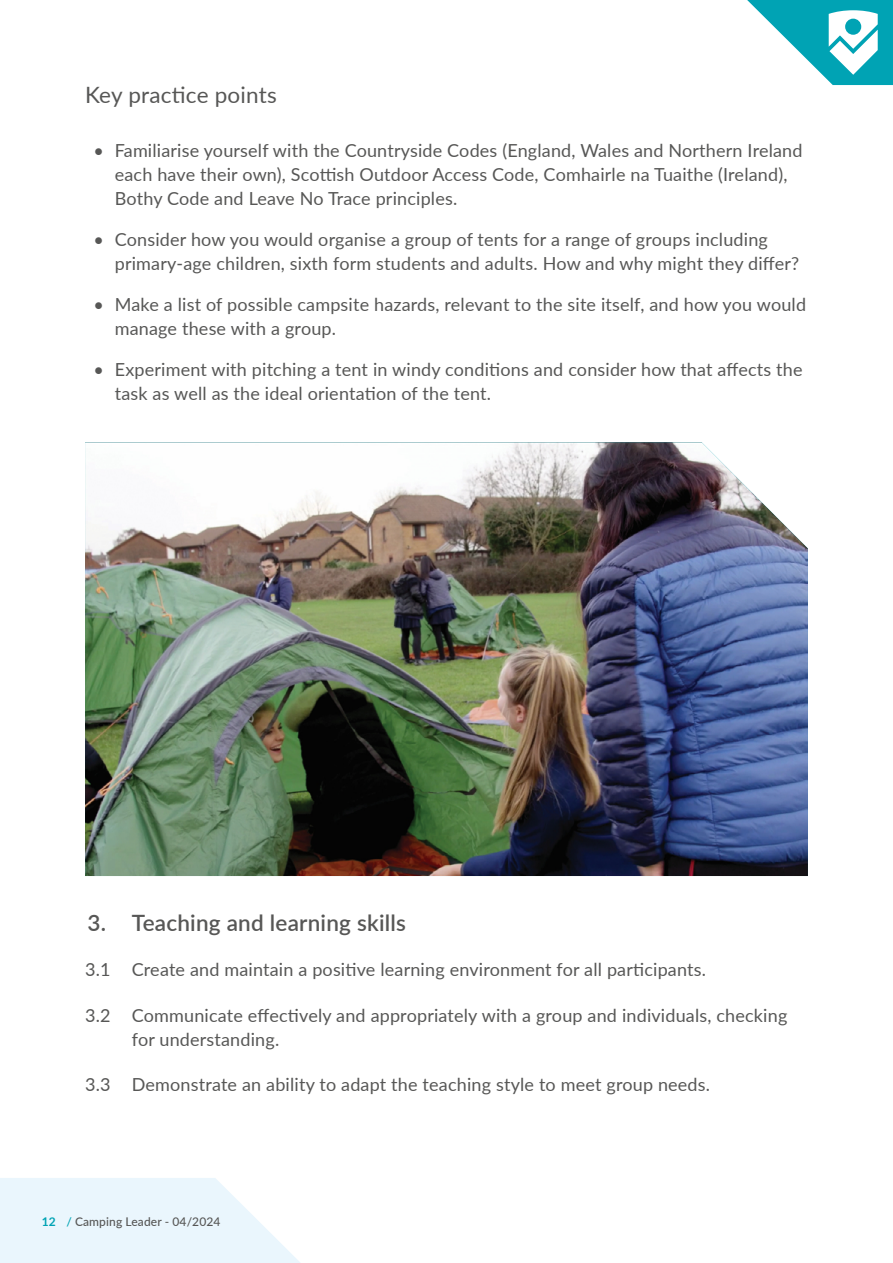
<style>
.page{position:relative;width:893px;height:1263px;background:#fff}
.page>*{position:absolute;margin:0;border:0;box-sizing:border-box;transform-origin:0 0}
.t1{font:600 22.5px "Lato";letter-spacing:.01em;color:#575756}
.t2{font:22.5px "Lato";letter-spacing:.01em;color:#575756}
.t3{font:18px/24px "Lato";letter-spacing:.01em;color:#575756}
.t4{font:500 12px "Lato";letter-spacing:.01em;color:#575756}
.s1{font-weight:700;color:#00a3b4}
.s2{color:#00a3b4}
</style>
<div class="page">
<svg style="left:0;top:1178px;width:300px;height:85px;background:#ecf7fd"></svg>
<svg style="left:747px;top:0;width:146px;height:85px"></svg>
<img style="left:85px;top:442px;width:723px;height:434px">
<p class="t2" style="left:85px;top:79px;width:193px">Key practice points</p>
<p class="t3" style="left:115px;top:138px;width:689px;text-indent:-21px">• Familiarise yourself with the Countryside Codes (England, Wales and Northern Ireland each have their own), Scottish Outdoor Access Code, Comhairle na Tuaithe (Ireland),<br>Bothy Code and Leave No Trace principles.</p>
<p class="t3" style="left:115px;top:227px;width:686px;text-indent:-21px">• Consider how you would organise a group of tents for a range of groups including primary-age children, sixth form students and adults. How and why might they differ?</p>
<p class="t3" style="left:115px;top:292px;width:693px;text-indent:-21px">• Make a list of possible campsite hazards, relevant to the site itself, and how you would manage these with a group.</p>
<p class="t3" style="left:115px;top:357px;width:689px;text-indent:-21px">• Experiment with pitching a tent in windy conditions and consider how that affects the task as well as the ideal orientation of the tent.</p>
<p class="t1" style="left:87px;top:906px;width:320px">3. Teaching and learning skills</p>
<p class="t3" style="left:85px;top:957px;width:622px">3.1 Create and maintain a positive learning environment for all participants.</p>
<p class="t3" style="left:132px;top:1002px;width:657px;text-indent:-47px">3.2 Communicate effectively and appropriately with a group and individuals, checking for understanding.</p>
<p class="t3" style="left:85px;top:1071px;width:627px">3.3 Demonstrate an ability to adapt the teaching style to meet group needs.</p>
<p class="t4" style="left:42px;top:1213px;width:180px"><span class="s1">12</span> <span class="s2">/</span> Camping Leader - 04/2024</p>
</div>
